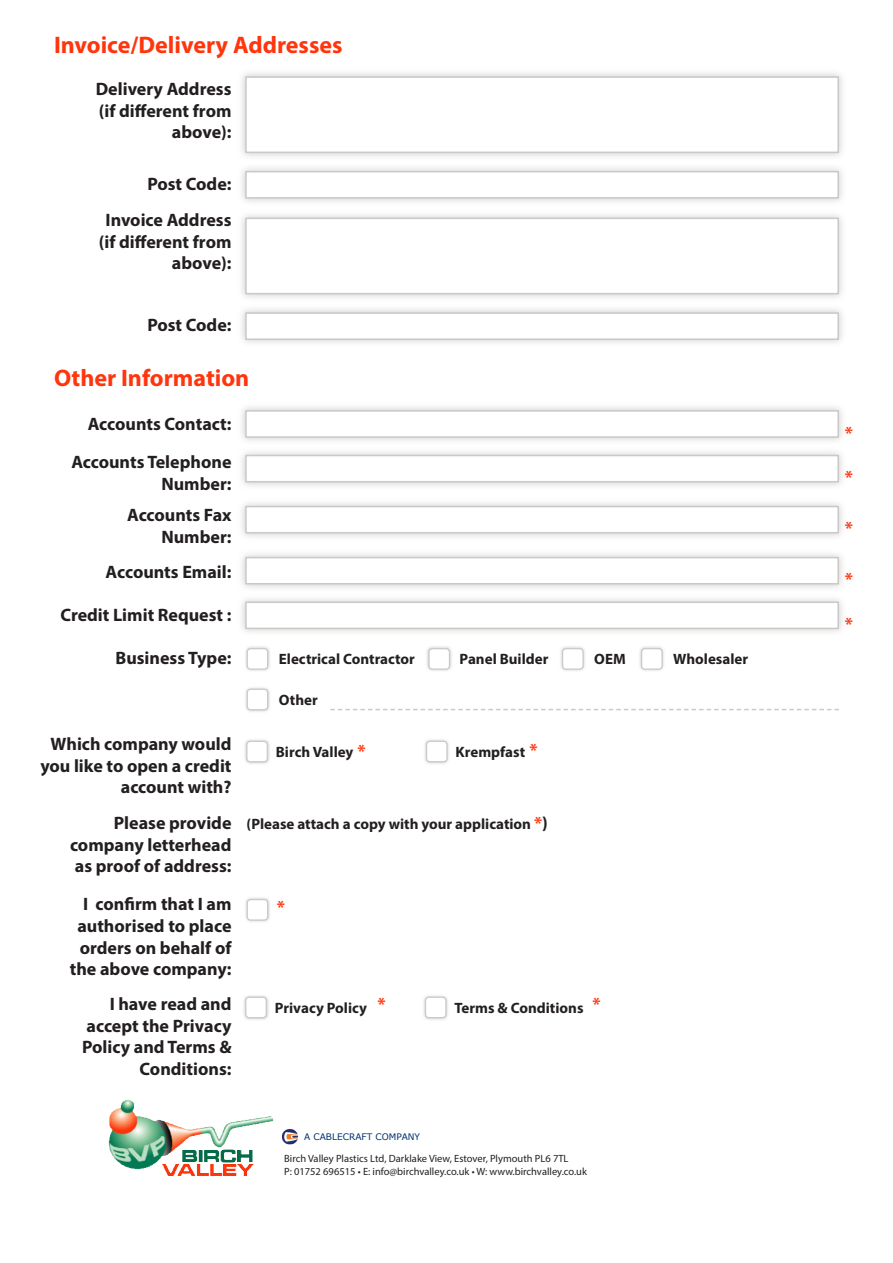
<style>
.page{position:relative;width:893px;height:1263px;background:#fff}
.page>*{position:absolute;margin:0;border:0;box-sizing:border-box;transform-origin:0 0}
.t1{font:700 24px "Myriad Pro";color:#ff350d}
.t2{font:700 18px/21.6px "Myriad Pro";color:#231f20;text-align:right}
.t3{font:700 18px "Myriad Pro";color:#ff350d}
.t4{font:700 15px "Myriad Pro";color:#231f20}
.t5{font:10.5px "Myriad Pro";color:#231f20}
.t6{font:9px "Verdana";color:#00306d}
.s1{font-size:18px;color:#ff350d}
.s2{font-size:18px}
</style>
<div class="page">
<div style="left:237px;top:69px;width:610px;height:92px;background:#cbc9c7;opacity:.91"></div>
<div style="left:245px;top:76px;width:594px;height:77px;background:#fff;border:2px solid #cbc9c7"></div>
<div style="left:237px;top:163px;width:610px;height:43px;background:#cbc9c7;opacity:.91"></div>
<div style="left:245px;top:171px;width:594px;height:28px;background:#fff;border:2px solid #cbc9c7"></div>
<div style="left:237px;top:402px;width:610px;height:44px;background:#cbc9c7;opacity:.91"></div>
<div style="left:245px;top:410px;width:594px;height:28px;background:#fff;border:2px solid #cbc9c7"></div>
<div style="left:237px;top:447px;width:610px;height:43px;background:#cbc9c7;opacity:.91"></div>
<div style="left:245px;top:455px;width:594px;height:27px;background:#fff;border:2px solid #cbc9c7"></div>
<div style="left:237px;top:498px;width:610px;height:43px;background:#cbc9c7;opacity:.91"></div>
<div style="left:245px;top:506px;width:594px;height:27px;background:#fff;border:2px solid #cbc9c7"></div>
<div style="left:237px;top:549px;width:610px;height:43px;background:#cbc9c7;opacity:.91"></div>
<div style="left:245px;top:557px;width:594px;height:27px;background:#fff;border:2px solid #cbc9c7"></div>
<div style="left:237px;top:594px;width:610px;height:43px;background:#cbc9c7;opacity:.91"></div>
<div style="left:245px;top:601px;width:594px;height:28px;background:#fff;border:2px solid #cbc9c7"></div>
<div style="left:237px;top:305px;width:610px;height:43px;background:#cbc9c7;opacity:.91"></div>
<div style="left:245px;top:312px;width:594px;height:28px;background:#fff;border:2px solid #cbc9c7"></div>
<svg style="left:245px;top:646px;width:25px;height:25px"></svg>
<div style="left:247px;top:649px;width:21px;height:20px;background:#fff;border-radius:3px"></div>
<div style="left:247px;top:648px;width:21px;height:22px;border:1px solid #cbc9c7;border-radius:3px"></div>
<svg style="left:427px;top:646px;width:25px;height:25px"></svg>
<div style="left:429px;top:649px;width:20px;height:20px;background:#fff;border-radius:3px"></div>
<div style="left:428px;top:648px;width:22px;height:22px;border:1px solid #cbc9c7;border-radius:3px"></div>
<div style="left:559px;top:645px;width:28px;height:28px;background:linear-gradient(to bottom,#eeeeed,#f6f6f6)"></div>
<div style="left:563px;top:649px;width:20px;height:20px;background:#fff;border-radius:3px"></div>
<div style="left:562px;top:648px;width:22px;height:22px;border:1px solid #cbc9c7;border-radius:3px"></div>
<div style="left:638px;top:645px;width:28px;height:28px;background:linear-gradient(to bottom,#eeeeed,#f6f6f6)"></div>
<div style="left:642px;top:649px;width:20px;height:20px;background:#fff;border-radius:3px"></div>
<div style="left:641px;top:648px;width:22px;height:22px;border:1px solid #cbc9c7;border-radius:3px"></div>
<svg style="left:245px;top:687px;width:25px;height:25px"></svg>
<div style="left:247px;top:689px;width:21px;height:21px;background:#fff;border-radius:3px"></div>
<div style="left:247px;top:689px;width:21px;height:21px;border:1px solid #cbc9c7;border-radius:3px"></div>
<svg style="left:330px;top:709px;width:509px;height:1px"></svg>
<svg style="left:245px;top:897px;width:25px;height:25px"></svg>
<div style="left:247px;top:900px;width:21px;height:20px;background:#fff;border-radius:3px"></div>
<div style="left:247px;top:899px;width:21px;height:22px;border:1px solid #cbc9c7;border-radius:3px"></div>
<svg style="left:244px;top:995px;width:25px;height:25px"></svg>
<div style="left:246px;top:997px;width:20px;height:21px;background:#fff;border-radius:3px"></div>
<div style="left:245px;top:997px;width:22px;height:21px;border:1px solid #cbc9c7;border-radius:3px"></div>
<svg style="left:423px;top:995px;width:25px;height:25px"></svg>
<div style="left:425px;top:997px;width:21px;height:21px;background:#fff;border-radius:3px"></div>
<div style="left:425px;top:997px;width:21px;height:21px;border:1px solid #cbc9c7;border-radius:3px"></div>
<img style="left:108px;top:1100px;width:166px;height:76px">
<img style="left:282px;top:1129px;width:16px;height:16px">
<div style="left:237px;top:210px;width:610px;height:92px;background:#cbc9c7;opacity:.91"></div>
<div style="left:245px;top:218px;width:594px;height:76px;background:#fff;border:2px solid #cbc9c7"></div>
<svg style="left:245px;top:739px;width:25px;height:25px"></svg>
<div style="left:247px;top:741px;width:20px;height:21px;background:#fff;border-radius:3px"></div>
<div style="left:246px;top:741px;width:22px;height:21px;border:1px solid #cbc9c7;border-radius:3px"></div>
<svg style="left:424px;top:739px;width:25px;height:25px"></svg>
<div style="left:427px;top:741px;width:20px;height:21px;background:#fff;border-radius:3px"></div>
<div style="left:426px;top:741px;width:22px;height:21px;border:1px solid #cbc9c7;border-radius:3px"></div>
<p class="t1" style="left:54px;top:29px;width:290px">Invoice/Delivery Addresses</p>
<p class="t2" style="left:96px;top:78px;width:137px">Delivery Address (if different from above):</p>
<p class="t2" style="left:147px;top:172px;width:86px">Post Code:</p>
<p class="t2" style="left:99px;top:208px;width:134px">Invoice Address (if different from above):</p>
<p class="t2" style="left:147px;top:314px;width:86px">Post Code:</p>
<p class="t1" style="left:54px;top:362px;width:197px">Other Information</p>
<p class="t2" style="left:88px;top:413px;width:145px">Accounts Contact:</p>
<p class="t2" style="left:71px;top:451px;width:162px">Accounts Telephone<br>Number:</p>
<p class="t2" style="left:127px;top:504px;width:106px">Accounts Fax</p>
<p class="t2" style="left:161px;top:526px;width:72px">Number:</p>
<p class="t2" style="left:106px;top:560px;width:127px">Accounts Email:</p>
<p class="t2" style="left:60px;top:604px;width:173px">Credit Limit Request :</p>
<p class="t2" style="left:115px;top:646px;width:118px">Business Type:</p>
<p class="t4" style="left:279px;top:650px;width:138px">Electrical Contractor</p>
<p class="t4" style="left:460px;top:650px;width:90px">Panel Builder</p>
<p class="t4" style="left:594px;top:650px;width:33px">OEM</p>
<p class="t4" style="left:673px;top:650px;width:76px">Wholesaler</p>
<p class="t4" style="left:279px;top:690px;width:40px">Other</p>
<p class="t2" style="left:40px;top:732px;width:193px">Which company would you like to open a credit account with?</p>
<p class="t4" style="left:276px;top:742px;width:79px">Birch Valley</p>
<p class="t3" style="left:357px;top:740px;width:10px">*</p>
<p class="t4" style="left:456px;top:742px;width:71px">Krempfast</p>
<p class="t3" style="left:530px;top:738px;width:10px">*</p>
<p class="t2" style="left:114px;top:811px;width:119px">Please provide</p>
<p class="t2" style="left:70px;top:833px;width:163px">company letterhead</p>
<p class="t2" style="left:75px;top:855px;width:158px">as proof of address:</p>
<p class="t4" style="left:247px;top:814px;width:303px">(Please attach a copy with your application <span class="s1">*</span><span class="s2">)</span></p>
<p class="t2" style="left:70px;top:893px;width:163px">I confirm that I am authorised to place orders on behalf of the above company:</p>
<p class="t2" style="left:82px;top:993px;width:151px">I have read and accept the Privacy<br>Policy and Terms &amp;<br>Conditions:</p>
<p class="t3" style="left:277px;top:895px;width:10px">*</p>
<p class="t4" style="left:275px;top:998px;width:94px">Privacy Policy</p>
<p class="t3" style="left:378px;top:992px;width:10px">*</p>
<p class="t4" style="left:455px;top:998px;width:130px">Terms &amp; Conditions</p>
<p class="t3" style="left:592px;top:992px;width:10px">*</p>
<p class="t6" style="left:304px;top:1131px;width:117px">A CABLECRAFT COMPANY</p>
<p class="t5" style="left:284px;top:1152px;width:286px">Birch Valley Plastics Ltd, Darklake View, Estover, Plymouth PL6 7TL</p>
<p class="t5" style="left:284px;top:1165px;width:304px">P: 01752 696515 • E: info@birchvalley.co.uk • W: www.birchvalley.co.uk</p>
<p class="t3" style="left:845px;top:421px;width:10px">*</p>
<p class="t3" style="left:845px;top:465px;width:10px">*</p>
<p class="t3" style="left:845px;top:516px;width:10px">*</p>
<p class="t3" style="left:845px;top:567px;width:10px">*</p>
<p class="t3" style="left:845px;top:612px;width:10px">*</p>
</div>
